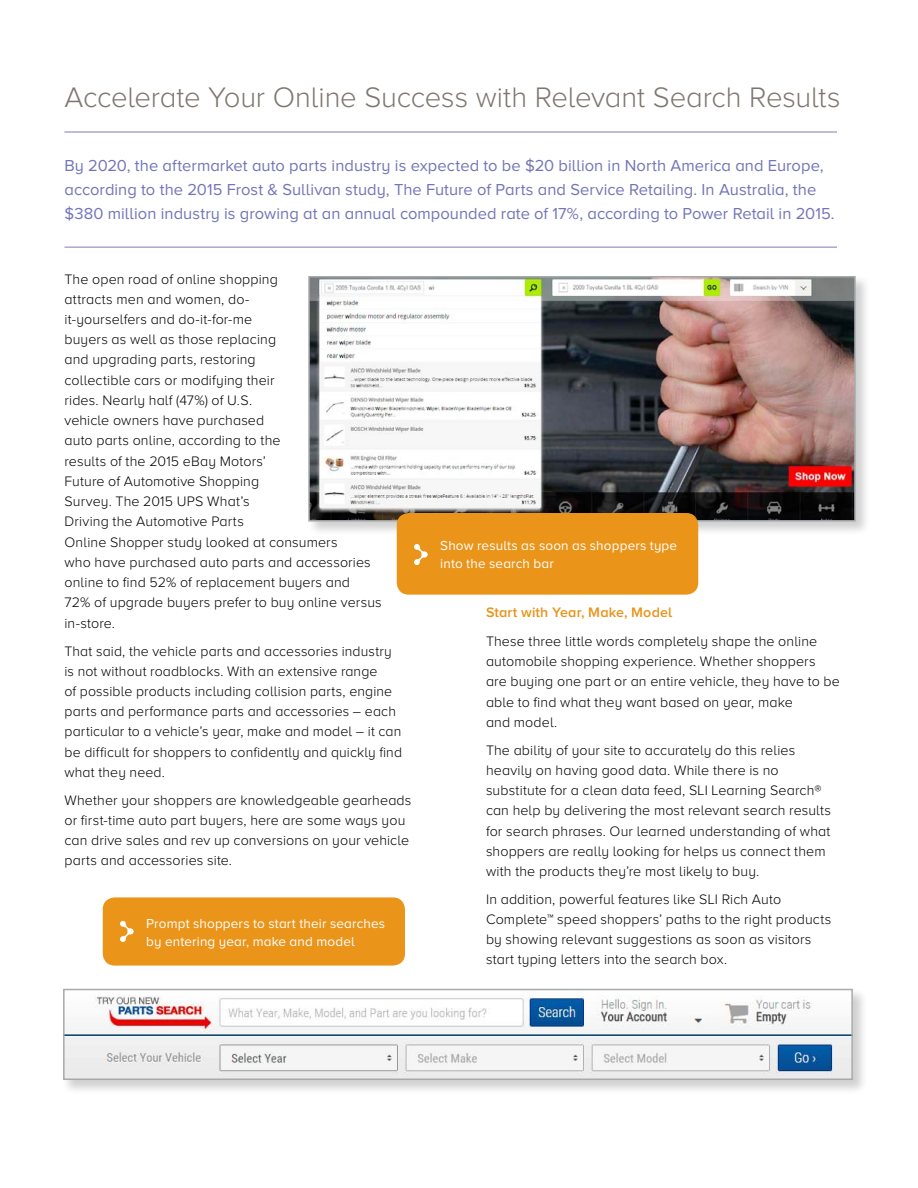
<style>
.page{position:relative;width:918px;height:1188px;background:#fff}
.page>*{position:absolute;margin:0;border:0;box-sizing:border-box;transform-origin:0 0}
.t1{font:300 29.25px "Proxima Nova A";letter-spacing:-.005em;color:#7f776f}
.t2{font:16.5px/24px "Proxima Nova A";letter-spacing:.005em;color:#7275b7}
.t3{font:300 14.25px/20.2px "Proxima Nova A";letter-spacing:.01em;color:#000}
.t4{font:600 14.25px "Proxima Nova A";letter-spacing:.01em;color:#e9931a}
.t5{font:13.5px/18px "Proxima Nova A";letter-spacing:.01em;color:#fff}
</style>
<div class="page">
<div style="left:62px;top:987px;width:806px;height:108px;background:#000;opacity:.19"></div>
<img style="left:66px;top:992px;width:784px;height:85px">
<div style="left:63px;top:989px;width:790px;height:91px;border:2px solid #a6aaac"></div>
<hr style="left:64px;top:132px;width:773px;height:1px;background:#8a76b6">
<hr style="left:64px;top:247px;width:773px;height:1px;background:#8a76b6">
<div style="left:307px;top:274px;width:564px;height:262px;background:#000;opacity:.19"></div>
<img style="left:311px;top:279px;width:542px;height:240px">
<div style="left:308px;top:276px;width:548px;height:246px;border:2px solid #a6aaac"></div>
<div style="left:103px;top:897px;width:302px;height:69px;background:#ea941a;border-radius:12px"></div>
<svg style="left:120px;top:921px;width:13px;height:21px"></svg>
<div style="left:397px;top:513px;width:301px;height:82px;background:#ea941a;border-radius:12px"></div>
<svg style="left:414px;top:544px;width:13px;height:21px"></svg>
<h1 class="t1" style="left:64px;top:81px;width:778px">Accelerate Your Online Success with Relevant Search Results</h1>
<p class="t2" style="left:64px;top:153px;width:772px">By 2020, the aftermarket auto parts industry is expected to be $20 billion in North America and Europe, according to the 2015 Frost &amp; Sullivan study, The Future of Parts and Service Retailing. In Australia, the $380 million industry is growing at an annual compounded rate of 17%, according to Power Retail in 2015.</p>
<p class="t3" style="left:64px;top:268px;width:319px">The open road of online shopping<br>attracts men and women, do-<br>it-yourselfers and do-it-for-me<br>buyers as well as those replacing<br>and upgrading parts, restoring<br>collectible cars or modifying their<br>rides. Nearly half (47%) of U.S.<br>vehicle owners have purchased<br>auto parts online, according to the<br>results of the 2015 eBay Motors’<br>Future of Automotive Shopping<br>Survey. The 2015 UPS What’s<br>Driving the Automotive Parts<br>Online Shopper study looked at consumers<br>who have purchased auto parts and accessories online to find 52% of replacement buyers and<br>72% of upgrade buyers prefer to buy online versus in-store.</p>
<p class="t3" style="left:64px;top:640px;width:339px">That said, the vehicle parts and accessories industry is not without roadblocks. With an extensive range<br>of possible products including collision parts, engine parts and performance parts and accessories – each particular to a vehicle’s year, make and model – it can be difficult for shoppers to confidently and quickly find what they need.</p>
<p class="t3" style="left:64px;top:790px;width:348px">Whether your shoppers are knowledgeable gearheads or first-time auto part buyers, here are some ways you can drive sales and rev up conversions on your vehicle parts and accessories site.</p>
<p class="t5" style="left:146px;top:914px;width:240px">Prompt shoppers to start their searches by entering year, make and model</p>
<p class="t5" style="left:440px;top:536px;width:238px">Show results as soon as shoppers type into the search bar</p>
<p class="t4" style="left:486px;top:604px;width:188px">Start with Year, Make, Model</p>
<p class="t3" style="left:486px;top:631px;width:355px">These three little words completely shape the online automobile shopping experience. Whether shoppers are buying one part or an entire vehicle, they have to be able to find what they want based on year, make<br>and model.</p>
<p class="t3" style="left:486px;top:739px;width:347px">The ability of your site to accurately do this relies heavily on having good data. While there is no substitute for a clean data feed, SLI Learning Search® can help by delivering the most relevant search results for search phrases. Our learned understanding of what shoppers are really looking for helps us connect them with the products they’re most likely to buy.</p>
<p class="t3" style="left:486px;top:889px;width:347px">In addition, powerful features like SLI Rich Auto Complete™ speed shoppers’ paths to the right products by showing relevant suggestions as soon as visitors start typing letters into the search box.</p>
</div>
